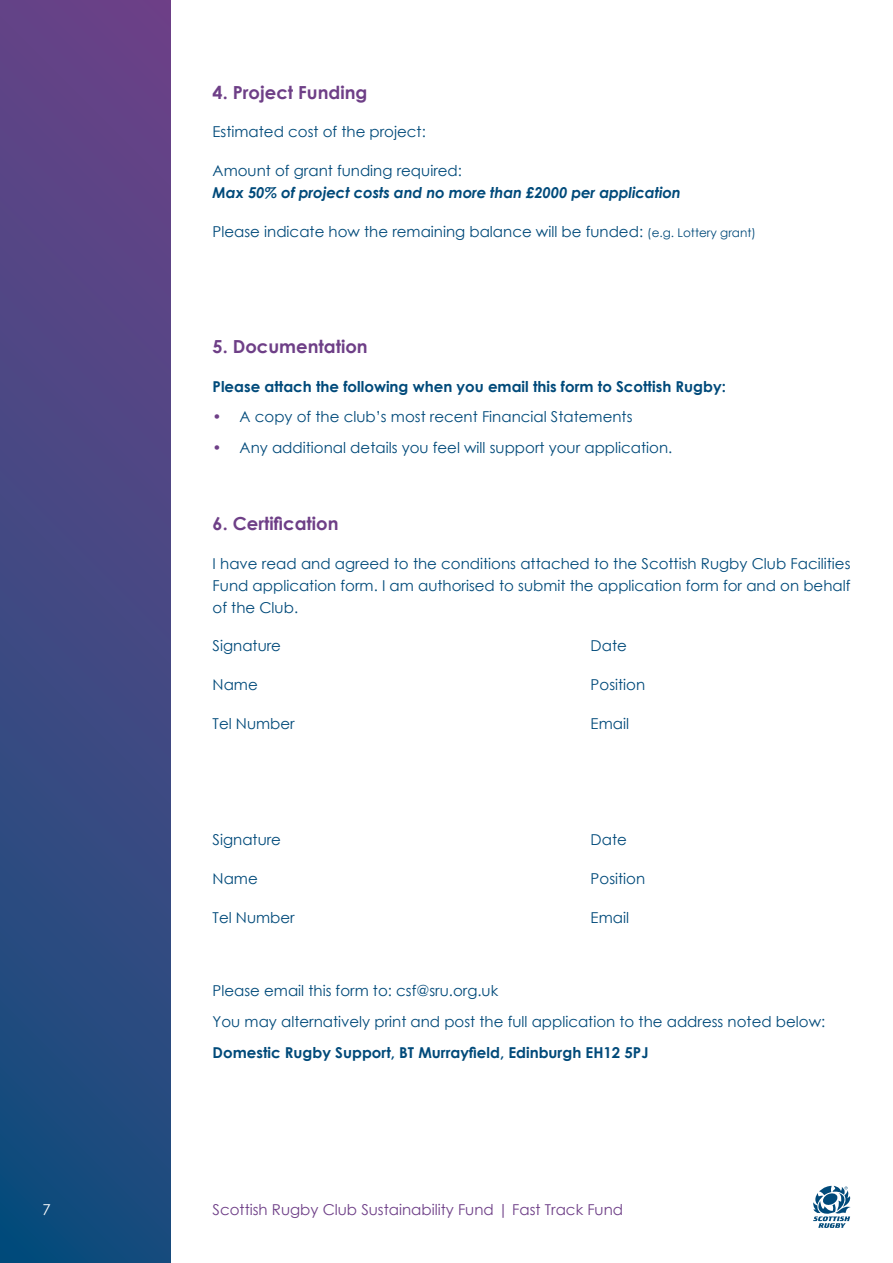
<style>
.page{position:relative;width:893px;height:1263px;background:#fff}
.page>*{position:absolute;margin:0;border:0;box-sizing:border-box;transform-origin:0 0}
.t1{font:700 18px "Century Gothic";color:#6e3f87}
.t2{font:15px/21.8px "Century Gothic";color:#004a7a;text-align:justify}
.t3{font:700 15px "Century Gothic";color:#004a7a}
.t4{font:italic 700 15px "Century Gothic";letter-spacing:-.01em;color:#004a7a}
.t5{font:15px "Century Gothic";color:#6e3f87}
.t6{font:15px "Century Gothic";color:#fff}
.s1{font-size:12px}
.s2{color:#6e3f87}
</style>
<div class="page">
<div style="left:0;top:0;width:170px;height:1263px;background:linear-gradient(to bottom,#6c4388,#144d7d)"></div>
<svg style="left:813px;top:1186px;width:37px;height:42px"></svg>
<p class="t1" style="left:213px;top:78px;width:156px">4. Project Funding</p>
<p class="t2" style="left:213px;top:121px;width:215px">Estimated cost of the project:</p>
<p class="t2" style="left:213px;top:160px;width:251px">Amount of grant funding required:</p>
<p class="t4" style="left:213px;top:181px;width:470px">Max 50% of project costs and no more than £2000 per application</p>
<p class="t2" style="left:213px;top:220px;width:545px">Please indicate how the remaining balance will be funded: <span class="s1">(e.g. Lottery grant)</span></p>
<p class="t1" style="left:213px;top:333px;width:157px">5. Documentation</p>
<p class="t3" style="left:213px;top:375px;width:515px">Please attach the following when you email this form to Scottish Rugby:</p>
<p class="t2" style="left:213px;top:406px;width:421px"><span class="s2">•</span> A copy of the club’s most recent Financial Statements</p>
<p class="t2" style="left:213px;top:437px;width:461px"><span class="s2">•</span> Any additional details you feel will support your application.</p>
<p class="t1" style="left:213px;top:510px;width:127px">6. Certification</p>
<p class="t2" style="left:213px;top:553px;width:639px">I have read and agreed to the conditions attached to the Scottish Rugby Club Facilities Fund application form. I am authorised to submit the application form for and on behalf of the Club.</p>
<p class="t2" style="left:213px;top:635px;width:70px">Signature</p>
<p class="t2" style="left:591px;top:635px;width:38px">Date</p>
<p class="t2" style="left:213px;top:674px;width:47px">Name</p>
<p class="t2" style="left:591px;top:674px;width:56px">Position</p>
<p class="t2" style="left:213px;top:712px;width:84px">Tel Number</p>
<p class="t2" style="left:591px;top:712px;width:40px">Email</p>
<p class="t2" style="left:213px;top:829px;width:70px">Signature</p>
<p class="t2" style="left:591px;top:829px;width:38px">Date</p>
<p class="t2" style="left:213px;top:867px;width:47px">Name</p>
<p class="t2" style="left:591px;top:867px;width:56px">Position</p>
<p class="t2" style="left:213px;top:906px;width:84px">Tel Number</p>
<p class="t2" style="left:591px;top:906px;width:40px">Email</p>
<p class="t2" style="left:213px;top:975px;width:614px;line-height:30.8px">Please email this form to: csf@sru.org.uk<br>You may alternatively print and post the full application to the address noted below:</p>
<p class="t3" style="left:213px;top:1041px;width:437px">Domestic Rugby Support, BT Murrayfield, Edinburgh EH12 5PJ</p>
<p class="t6" style="left:43px;top:1199px;width:10px">7</p>
<p class="t5" style="left:213px;top:1199px;width:412px">Scottish Rugby Club Sustainability Fund | Fast Track Fund</p>
</div>
